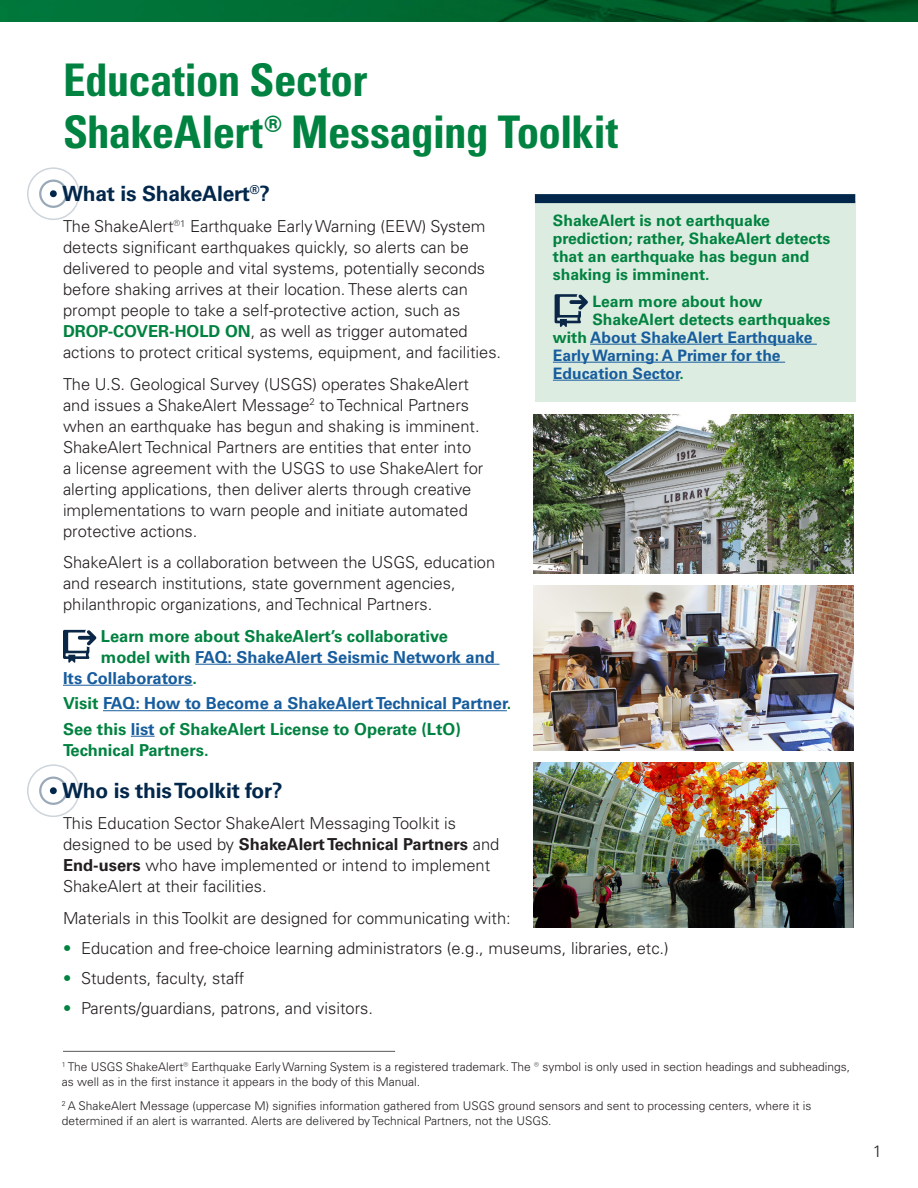
<style>
.page{position:relative;width:918px;height:1188px;background:#fff}
.page>*{position:absolute;margin:0;border:0;box-sizing:border-box;transform-origin:0 0}
.Heading_1__Univers_6{font:700 condensed 45px/52.5px "Univers LT Pro";letter-spacing:-.015em;color:#008240}
.Heading_3__Univers_6{font:700 21px "Univers LT Pro 65";letter-spacing:-.01em;color:#02274b}
.Body_text__Univers_4{font:300 16.5px/21px "Univers LT Pro 45";color:#231f20}
.Body_text__Univers_4-2{font:700 16.5px "Univers LT Pro 65";color:#175d9e}
.Body_text__Univers_4-3{font:700 16.5px/21px "Univers LT Pro 65";color:#008240}
.Callout_text_w_Rule{font:700 15.75px/18px "Univers LT Pro 65";color:#008240}
.Callout_text_w_o_Rul{font:700 15.75px "Univers LT Pro 65";color:#175d9e}
.Callout_text_w_o_Rul-2{font:700 15.75px "Univers LT Pro 65";color:#008240}
.Caption_text{font:300 12px/15px "Univers LT Pro 45";color:#231f20}
.s1{font-family:"Univers LT Pro 65";font-weight:700;color:#008240}
.s2{color:#008240}
.s3{color:#175d9e}
.s4{font-family:"Univers LT Pro 65";font-weight:700}
</style>
<div class="page">
<img style="left:0;top:0;width:918px;height:22px">
<hr style="left:195px;top:664px;width:304px;height:1px;background:#175d9e">
<hr style="left:63px;top:685px;width:130px;height:1px;background:#175d9e">
<hr style="left:103px;top:710px;width:404px;height:1px;background:#175d9e">
<svg style="left:131px;top:736px;width:24px;height:1px"></svg>
<svg style="left:27px;top:167px;width:53px;height:53px"></svg>
<div style="left:50px;top:190px;width:7px;height:7px;background:#02274b;border-radius:50%"></div>
<svg style="left:63px;top:630px;width:34px;height:33px"></svg>
<svg style="left:27px;top:764px;width:53px;height:53px"></svg>
<div style="left:50px;top:787px;width:7px;height:7px;background:#02274b;border-radius:50%"></div>
<img style="left:533px;top:763px;width:321px;height:164px">
<img style="left:533px;top:415px;width:321px;height:158px">
<div style="left:535px;top:201px;width:320px;height:200px;background:#ddece0"></div>
<div style="left:535px;top:194px;width:320px;height:9px;background:#02274b"></div>
<hr style="left:590px;top:344px;width:227px;height:1px;background:#175d9e">
<hr style="left:553px;top:362px;width:232px;height:1px;background:#175d9e">
<hr style="left:553px;top:380px;width:127px;height:1px;background:#175d9e">
<img style="left:533px;top:586px;width:321px;height:164px">
<hr style="left:63px;top:1051px;width:332px;height:1px;background:#57585a">
<svg style="left:555px;top:294px;width:33px;height:33px"></svg>
<p class="Heading_1__Univers_6" style="left:63px;top:53px;width:557px">Education Sector<br>ShakeAlert® Messaging Toolkit</p>
<p class="Heading_3__Univers_6" style="left:62px;top:178px;width:209px">What is ShakeAlert<sup>®</sup>?</p>
<p class="Body_text__Univers_4" style="left:63px;top:215px;width:440px">The ShakeAlert®<sup>1</sup> Earthquake Early Warning (EEW) System detects significant earthquakes quickly, so alerts can be delivered to people and vital systems, potentially seconds before shaking arrives at their location. These alerts can prompt people to take a self-protective action, such as <span class="s1">DROP-COVER-HOLD ON</span>, as well as trigger automated actions to protect critical systems, equipment, and facilities.</p>
<p class="Body_text__Univers_4" style="left:63px;top:373px;width:422px">The U.S. Geological Survey (USGS) operates ShakeAlert and issues a ShakeAlert Message<sup>2</sup> to Technical Partners when an earthquake has begun and shaking is imminent.<br>ShakeAlert Technical Partners are entities that enter into a license agreement with the USGS to use ShakeAlert for alerting applications, then deliver alerts through creative implementations to warn people and initiate automated protective actions.</p>
<p class="Body_text__Univers_4" style="left:63px;top:551px;width:434px">ShakeAlert is a collaboration between the USGS, education and research institutions, state government agencies, philanthropic organizations, and Technical Partners.</p>
<p class="Body_text__Univers_4-3" style="left:101px;top:624px;width:349px">Learn more about ShakeAlert’s collaborative</p>
<p class="Body_text__Univers_4-2" style="left:101px;top:645px;width:396px"><span class="s2">model with</span> FAQ: ShakeAlert Seismic Network and</p>
<p class="Body_text__Univers_4-2" style="left:63px;top:666px;width:133px">Its Collaborators<span class="s2">.</span></p>
<p class="Body_text__Univers_4-2" style="left:63px;top:692px;width:448px"><span class="s2">Visit</span> FAQ: How to Become a ShakeAlert Technical Partner<span class="s2">.</span></p>
<p class="Body_text__Univers_4-3" style="left:63px;top:717px;width:399px">See this <span class="s3">list</span> of ShakeAlert License to Operate (LtO)<br>Technical Partners.</p>
<p class="Heading_3__Univers_6" style="left:62px;top:775px;width:222px">Who is this Toolkit for?</p>
<p class="Body_text__Univers_4" style="left:63px;top:812px;width:438px">This Education Sector ShakeAlert Messaging Toolkit is designed to be used by <span class="s4">ShakeAlert Technical Partners</span> and <span class="s4">End-users</span> who have implemented or intend to implement ShakeAlert at their facilities.</p>
<p class="Body_text__Univers_4" style="left:63px;top:907px;width:449px">Materials in this Toolkit are designed for communicating with:</p>
<p class="Body_text__Univers_4" style="left:63px;top:937px;width:607px"><span class="s2">•</span> Education and free-choice learning administrators (e.g., museums, libraries, etc.)</p>
<p class="Body_text__Univers_4" style="left:63px;top:967px;width:183px"><span class="s2">•</span> Students, faculty, staff</p>
<p class="Body_text__Univers_4" style="left:63px;top:997px;width:312px"><span class="s2">•</span> Parents/guardians, patrons, and visitors.</p>
<p class="Callout_text_w_Rule" style="left:553px;top:210px;width:279px">ShakeAlert is not earthquake prediction; rather, ShakeAlert detects that an earthquake has begun and shaking is imminent.</p>
<p class="Callout_text_w_o_Rul-2" style="left:592px;top:290px;width:172px">Learn more about how</p>
<p class="Callout_text_w_o_Rul-2" style="left:592px;top:308px;width:239px">ShakeAlert detects earthquakes</p>
<p class="Callout_text_w_o_Rul" style="left:553px;top:326px;width:261px"><span class="s2">with</span> About ShakeAlert Earthquake</p>
<p class="Callout_text_w_o_Rul" style="left:553px;top:344px;width:229px">Early Warning: A Primer for the</p>
<p class="Callout_text_w_o_Rul" style="left:553px;top:362px;width:130px">Education Sector<span class="s2">.</span></p>
<p class="Caption_text" style="left:62px;top:1059px;width:790px"><sup>1</sup> The USGS ShakeAlert® Earthquake Early Warning System is a registered trademark. The ® symbol is only used in section headings and subheadings, as well as in the first instance it appears in the body of this Manual.</p>
<p class="Caption_text" style="left:62px;top:1098px;width:751px"><sup>2</sup> A ShakeAlert Message (uppercase M) signifies information gathered from USGS ground sensors and sent to processing centers, where it is determined if an alert is warranted. Alerts are delivered by Technical Partners, not the USGS.</p>
<p class="Body_text__Univers_4" style="left:873px;top:1140px;width:11px">1</p>
</div>
